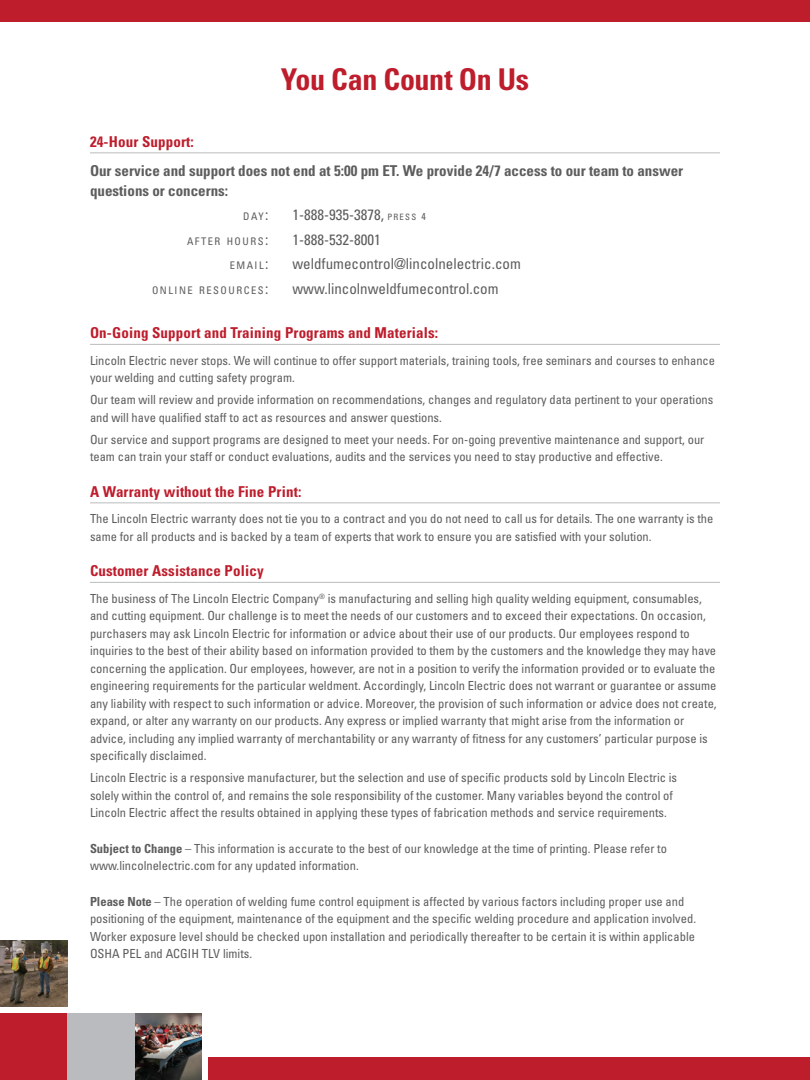
<style>
.page{position:relative;width:810px;height:1080px;background:#fff}
.page>*{position:absolute;margin:0;border:0;box-sizing:border-box;transform-origin:0 0}
.t1{font:700 condensed 30px "Univers";letter-spacing:-.01em;color:#be1d2c}
.subhead3{font:700 condensed 15px "Univers";letter-spacing:.01em;color:#be1d2c}
.body{font:condensed 15px "Univers";color:#5d5d5e}
.body-2{font:700 condensed 15px/20px "Univers";color:#5d5d5e}
.body-3{font:condensed 12.5px/17.5px "Univers";color:#5d5d5e}
.body-4{font:condensed 10.5px "Univers";letter-spacing:.145em;color:#5d5d5e}
.s1{font-size:15px}
.s2{font-size:8.75px}
.s3{font-size:10px}
.s4{font-weight:700}
</style>
<div class="page">
<hr style="left:90px;top:153px;width:630px;height:1px;background:#babbbe">
<hr style="left:90px;top:344px;width:630px;height:1px;background:#babbbe">
<hr style="left:90px;top:503px;width:630px;height:1px;background:#babbbe">
<hr style="left:90px;top:582px;width:630px;height:1px;background:#babbbe">
<div style="left:0;top:1013px;width:68px;height:67px;background:#be1d2c"></div>
<div style="left:68px;top:1013px;width:67px;height:67px;background:#babbbe"></div>
<img style="left:135px;top:1013px;width:67px;height:67px">
<img style="left:0;top:940px;width:68px;height:67px">
<div style="left:208px;top:1058px;width:602px;height:22px;background:#be1d2c"></div>
<div style="left:0;top:0;width:810px;height:22px;background:#be1d2c"></div>
<p class="t1" style="left:281px;top:61px;width:250px">You Can Count On Us</p>
<p class="subhead3" style="left:90px;top:132px;width:105px">24-Hour Support:</p>
<p class="body-2" style="left:90px;top:161px;width:595px">Our service and support does not end at 5:00 pm ET. We provide 24/7 access to our team to answer questions or concerns:</p>
<p class="body-4" style="left:243px;top:210px;width:27px">DAY<span class="s1">:</span></p>
<p class="body" style="left:293px;top:206px;width:135px">1-888-935-3878, <span class="s2">P R E S S</span> <span class="s3">4</span></p>
<p class="body-4" style="left:187px;top:235px;width:83px">AFTER HOURS<span class="s1">:</span></p>
<p class="body" style="left:292px;top:230px;width:90px">1-888-532-8001</p>
<p class="body-4" style="left:230px;top:259px;width:40px">EMAIL<span class="s1">:</span></p>
<p class="body" style="left:292px;top:255px;width:230px">weldfumecontrol@lincolnelectric.com</p>
<p class="body-4" style="left:152px;top:284px;width:118px">ONLINE RESOURCES<span class="s1">:</span></p>
<p class="body" style="left:292px;top:279px;width:208px">www.lincolnweldfumecontrol.com</p>
<p class="subhead3" style="left:90px;top:324px;width:350px">On-Going Support and Training Programs and Materials:</p>
<p class="body-3" style="left:90px;top:352px;width:627px">Lincoln Electric never stops. We will continue to offer support materials, training tools, free seminars and courses to enhance your welding and cutting safety program.</p>
<p class="body-3" style="left:90px;top:391px;width:625px">Our team will review and provide information on recommendations, changes and regulatory data pertinent to your operations and will have qualified staff to act as resources and answer questions.</p>
<p class="body-3" style="left:90px;top:431px;width:616px">Our service and support programs are designed to meet your needs. For on-going preventive maintenance and support, our team can train your staff or conduct evaluations, audits and the services you need to stay productive and effective.</p>
<p class="subhead3" style="left:90px;top:482px;width:213px">A Warranty without the Fine Print:</p>
<p class="body-3" style="left:90px;top:510px;width:625px">The Lincoln Electric warranty does not tie you to a contract and you do not need to call us for details. The one warranty is the same for all products and is backed by a team of experts that work to ensure you are satisfied with your solution.</p>
<p class="subhead3" style="left:90px;top:562px;width:175px">Customer Assistance Policy</p>
<p class="body-3" style="left:90px;top:590px;width:628px">The business of The Lincoln Electric Company<sup>®</sup> is manufacturing and selling high quality welding equipment, consumables, and cutting equipment. Our challenge is to meet the needs of our customers and to exceed their expectations. On occasion, purchasers may ask Lincoln Electric for information or advice about their use of our products. Our employees respond to inquiries to the best of their ability based on information provided to them by the customers and the knowledge they may have concerning the application. Our employees, however, are not in a position to verify the information provided or to evaluate the engineering requirements for the particular weldment. Accordingly, Lincoln Electric does not warrant or guarantee or assume any liability with respect to such information or advice. Moreover, the provision of such information or advice does not create, expand, or alter any warranty on our products. Any express or implied warranty that might arise from the information or advice, including any implied warranty of merchantability or any warranty of fitness for any customers’ particular purpose is specifically disclaimed.</p>
<p class="body-3" style="left:90px;top:769px;width:589px">Lincoln Electric is a responsive manufacturer, but the selection and use of specific products sold by Lincoln Electric is solely within the control of, and remains the sole responsibility of the customer. Many variables beyond the control of<br>Lincoln Electric affect the results obtained in applying these types of fabrication methods and service requirements.</p>
<p class="body-3" style="left:90px;top:840px;width:579px"><span class="s4">Subject to Change</span> – This information is accurate to the best of our knowledge at the time of printing. Please refer to www.lincolnelectric.com for any updated information.</p>
<p class="body-3" style="left:90px;top:893px;width:608px"><span class="s4">Please Note</span> – The operation of welding fume control equipment is affected by various factors including proper use and positioning of the equipment, maintenance of the equipment and the specific welding procedure and application involved.<br>Worker exposure level should be checked upon installation and periodically thereafter to be certain it is within applicable OSHA PEL and ACGIH TLV limits.</p>
</div>
